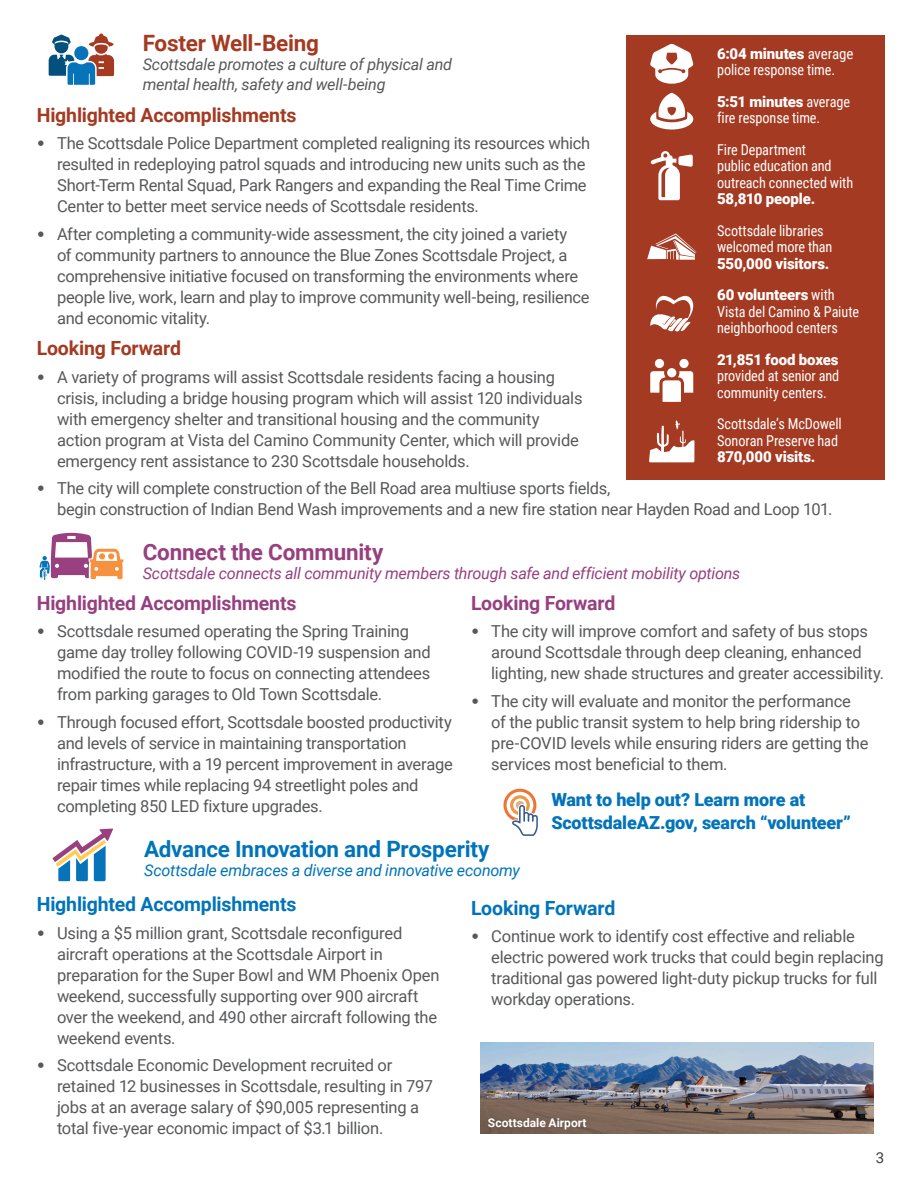
<style>
.page{position:relative;width:918px;height:1188px;background:#fff}
.page>*{position:absolute;margin:0;border:0;box-sizing:border-box;transform-origin:0 0}
.Strategic_Goal_Subhead_Spacing{font:700 22.5px "Roboto";letter-spacing:-.01em;color:#0074ba}
.Strategic_Goal_Subhead_Spacing-2{font:700 22.5px "Roboto";letter-spacing:-.005em;color:#974080}
.Strategic_Goal_Subhead_Spacing-3{font:700 22.5px "Roboto";letter-spacing:-.01em;color:#a43a22}
.Subheadline_Spacing{font:700 19.5px "Roboto";letter-spacing:-.01em;color:#a43a22}
.Subheadline_Spacing-2{font:700 19.5px "Roboto";letter-spacing:-.01em;color:#974080}
.Subheadline_Spacing-3{font:700 19.5px "Roboto";letter-spacing:-.01em;color:#0074ba}
.Copy_Paragraph{font:900 18px/22.5px "Roboto";letter-spacing:-.01em;color:#0274ba}
.t1{font:16.5px/21px "Roboto";letter-spacing:-.015em;color:#57585a}
.Copy_Paragraph_Balanced{font:italic 16.2px "Roboto";letter-spacing:-.015em;color:#974080}
.Copy_Paragraph_Balanced-2{font:italic 16.2px/19.5px "Roboto";letter-spacing:-.015em;color:#57585a}
.Copy_Paragraph_Balanced-3{font:italic 16.2px "Roboto";letter-spacing:-.015em;color:#0074ba}
.Copy_Paragraph_Balanced-4{font:15px/16.5px "Roboto Condensed";letter-spacing:-.005em;color:#fff;scale:.95 1}
.Copy_Paragraph_Balanced-5{font:15px/16.5px "Roboto Condensed";letter-spacing:-.005em;color:#fff}
.Page_Right{font:15px "Roboto";color:#3e3e3f}
.t2{font:700 12px "Roboto";letter-spacing:.005em;color:#fff}
.s1{font-family:"Archivo";font-weight:900}
.s2{font-family:"Roboto";font-weight:900}
</style>
<div class="page">
<svg style="left:49px;top:33px;width:65px;height:52px"></svg>
<svg style="left:39px;top:533px;width:84px;height:47px"></svg>
<svg style="left:53px;top:829px;width:60px;height:52px"></svg>
<img style="left:480px;top:1043px;width:393px;height:91px">
<div style="left:626px;top:35px;width:259px;height:445px;background:#a43a22"></div>
<div style="left:482px;top:1112px;width:112px;height:25px;background:#231f20;opacity:.26"></div>
<svg style="left:503px;top:789px;width:35px;height:47px"></svg>
<p class="Strategic_Goal_Subhead_Spacing-3" style="left:143px;top:27px;width:178px">Foster Well-Being</p>
<p class="Copy_Paragraph_Balanced-2" style="left:143px;top:54px;width:311px">Scottsdale promotes a culture of physical and mental health, safety and well-being</p>
<p class="Subheadline_Spacing" style="left:37px;top:101px;width:261px">Highlighted Accomplishments</p>
<p class="t1" style="left:57px;top:132px;width:535px;text-indent:-20px"><span class="s1">•</span> The Scottsdale Police Department completed realigning its resources which resulted in redeploying patrol squads and introducing new units such as the Short-Term Rental Squad, Park Rangers and expanding the Real Time Crime Center to better meet service needs of Scottsdale residents.</p>
<p class="t1" style="left:57px;top:223px;width:534px;text-indent:-20px"><span class="s1">•</span> After completing a community-wide assessment, the city joined a variety<br>of community partners to announce the Blue Zones Scottsdale Project, a comprehensive initiative focused on transforming the environments where people live, work, learn and play to improve community well-being, resilience and economic vitality.</p>
<p class="Subheadline_Spacing" style="left:37px;top:334px;width:146px">Looking Forward</p>
<p class="t1" style="left:57px;top:366px;width:527px;text-indent:-20px"><span class="s1">•</span> A variety of programs will assist Scottsdale residents facing a housing crisis, including a bridge housing program which will assist 120 individuals with emergency shelter and transitional housing and the community action program at Vista del Camino Community Center, which will provide emergency rent assistance to 230 Scottsdale households.</p>
<p class="t1" style="left:57px;top:477px;width:777px;text-indent:-20px"><span class="s1">•</span> The city will complete construction of the Bell Road area multiuse sports fields,<br>begin construction of Indian Bend Wash improvements and a new fire station near Hayden Road and Loop 101.</p>
<p class="Copy_Paragraph_Balanced-5" style="left:717px;top:45px;width:138px"><span class="s2">6:04 minutes</span> average police response time.</p>
<p class="Copy_Paragraph_Balanced-4" style="left:717px;top:93px;width:141px"><span class="s2">5:51 minutes</span> average fire response time.</p>
<p class="Copy_Paragraph_Balanced-4" style="left:717px;top:141px;width:145px">Fire Department<br>public education and outreach connected with<br><span class="s2">58,810 people.</span></p>
<p class="Copy_Paragraph_Balanced-4" style="left:717px;top:222px;width:123px">Scottsdale libraries welcomed more than<br><span class="s2">550,000 visitors.</span></p>
<p class="Copy_Paragraph_Balanced-4" style="left:717px;top:286px;width:151px"><span class="s2">60 volunteers</span> with<br>Vista del Camino &amp; Paiute neighborhood centers</p>
<p class="Copy_Paragraph_Balanced-4" style="left:717px;top:351px;width:130px;text-align:justify"><span class="s2">21,851 food boxes </span>provided at senior and community centers.</p>
<p class="Copy_Paragraph_Balanced-4" style="left:717px;top:415px;width:133px">Scottsdale’s McDowell<br>Sonoran Preserve had<br><span class="s2">870,000 visits.</span></p>
<p class="Strategic_Goal_Subhead_Spacing-2" style="left:143px;top:536px;width:242px">Connect the Community</p>
<p class="Copy_Paragraph_Balanced" style="left:143px;top:562px;width:599px">Scottsdale connects all community members through safe and efficient mobility options</p>
<p class="Subheadline_Spacing-2" style="left:37px;top:589px;width:261px">Highlighted Accomplishments</p>
<p class="t1" style="left:57px;top:621px;width:375px;text-indent:-20px"><span class="s1">•</span> Scottsdale resumed operating the Spring Training game day trolley following COVID-19 suspension and modified the route to focus on connecting attendees from parking garages to Old Town Scottsdale.</p>
<p class="t1" style="left:57px;top:711px;width:397px;text-indent:-20px"><span class="s1">•</span> Through focused effort, Scottsdale boosted productivity and levels of service in maintaining transportation infrastructure, with a 19 percent improvement in average repair times while replacing 94 streetlight poles and completing 850 LED fixture upgrades.</p>
<p class="Subheadline_Spacing-2" style="left:471px;top:589px;width:146px">Looking Forward</p>
<p class="t1" style="left:491px;top:621px;width:395px;text-indent:-20px"><span class="s1">•</span> The city will improve comfort and safety of bus stops around Scottsdale through deep cleaning, enhanced lighting, new shade structures and greater accessibility.</p>
<p class="t1" style="left:491px;top:690px;width:379px;text-indent:-20px"><span class="s1">•</span> The city will evaluate and monitor the performance of the public transit system to help bring ridership to pre-COVID levels while ensuring riders are getting the services most beneficial to them.</p>
<p class="Copy_Paragraph" style="left:551px;top:788px;width:301px">Want to help out? Learn more at<br>ScottsdaleAZ.gov, search “volunteer”</p>
<p class="Strategic_Goal_Subhead_Spacing" style="left:144px;top:833px;width:347px">Advance Innovation and Prosperity</p>
<p class="Copy_Paragraph_Balanced-3" style="left:144px;top:859px;width:377px">Scottsdale embraces a diverse and innovative economy</p>
<p class="Subheadline_Spacing-3" style="left:37px;top:890px;width:261px">Highlighted Accomplishments</p>
<p class="t1" style="left:57px;top:922px;width:384px;text-indent:-20px"><span class="s1">•</span> Using a $5 million grant, Scottsdale reconfigured aircraft operations at the Scottsdale Airport in preparation for the Super Bowl and WM Phoenix Open weekend, successfully supporting over 900 aircraft over the weekend, and 490 other aircraft following the weekend events.</p>
<p class="t1" style="left:57px;top:1054px;width:378px;text-indent:-20px"><span class="s1">•</span> Scottsdale Economic Development recruited or retained 12 businesses in Scottsdale, resulting in 797 jobs at an average salary of $90,005 representing a total five-year economic impact of $3.1 billion.</p>
<p class="Subheadline_Spacing-3" style="left:471px;top:894px;width:146px">Looking Forward</p>
<p class="t1" style="left:491px;top:926px;width:394px;text-indent:-20px"><span class="s1">•</span> Continue work to identify cost effective and reliable electric powered work trucks that could begin replacing traditional gas powered light-duty pickup trucks for full workday operations.</p>
<p class="t2" style="left:488px;top:1115px;width:100px">Scottsdale Airport</p>
<p class="Page_Right" style="left:876px;top:1147px;width:10px">3</p>
</div>
